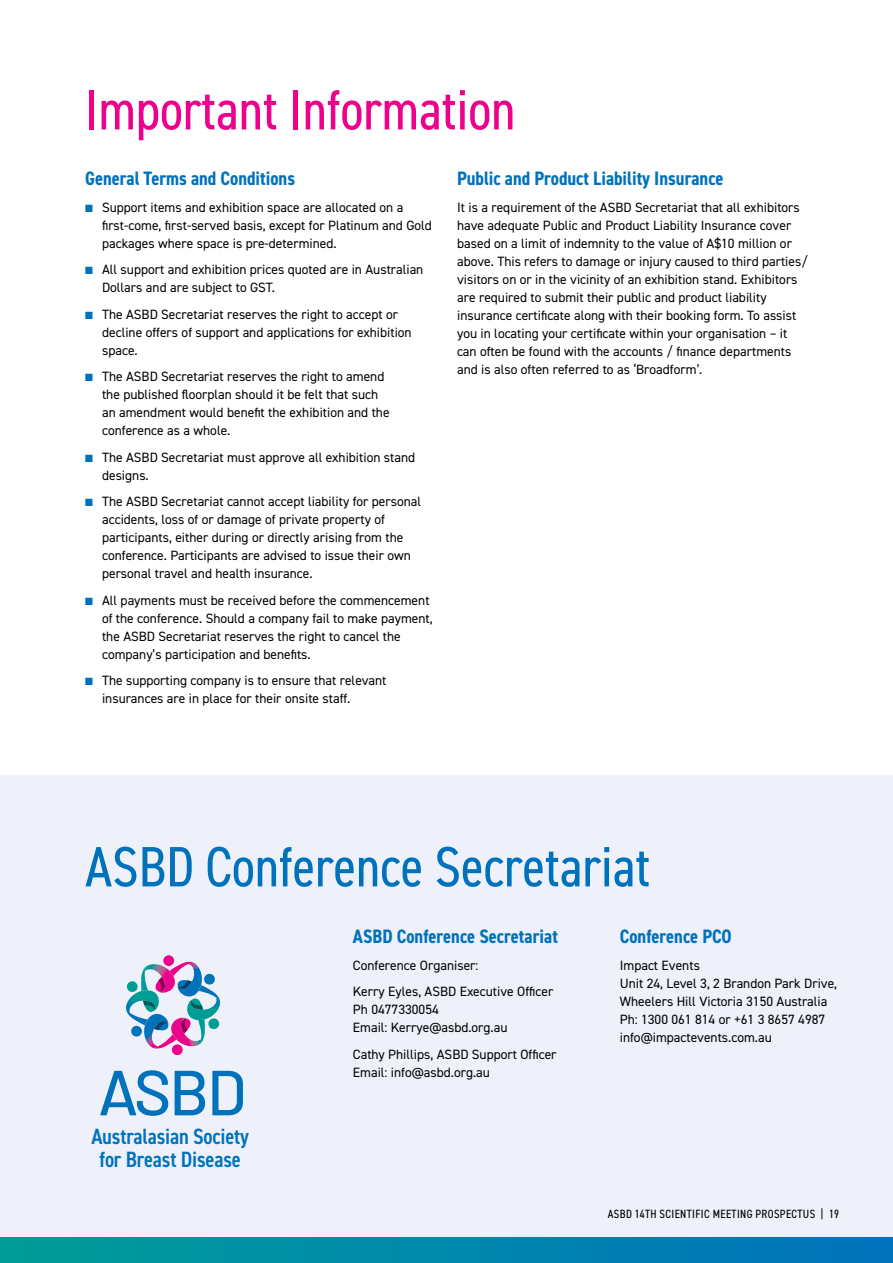
<style>
.page{position:relative;width:893px;height:1263px;background:#fff}
.page>*{position:absolute;margin:0;border:0;box-sizing:border-box;transform-origin:0 0}
.t1{font:500 63.6px "Barlow";color:#0072bc}
.t2{font:condensed 57px "DIN2014";color:#0072bc}
.t3{font:condensed 57px "DIN2014";color:#ec008c}
.t4{font:600 condensed 22.2px/22.2px "DIN2014";letter-spacing:-.01em;color:#0072bc;text-align:center}
.t5{font:700 condensed 19.5px "DIN2014";color:#0072bc}
.t6{font:13.5px/18px "DIN2014";color:#000}
.t7{font:condensed 12px "DIN2014";letter-spacing:.03em;color:#000}
.s1{color:#0072bc}
</style>
<div class="page">
<div style="left:0;top:775px;width:893px;height:488px;background:#eef1f9"></div>
<div style="left:0;top:1237px;width:893px;height:26px;background:linear-gradient(to right,#009d98,#0072bc)"></div>
<div style="left:163px;top:955px;width:11px;height:11px;background:#ec008c;border-radius:50%"></div>
<div style="left:172px;top:1044px;width:11px;height:11px;background:#ec008c;border-radius:50%"></div>
<svg style="left:126px;top:960px;width:95px;height:90px"></svg>
<h2 class="t3" style="left:85px;top:72px;width:432px">Important Information</h2>
<h3 class="t5" style="left:85px;top:166px;width:212px">General Terms and Conditions</h3>
<p class="t6" style="left:102px;top:198px;width:331px;text-indent:-17px"><span class="s1">■</span> Support items and exhibition space are allocated on a first-come, first-served basis, except for Platinum and Gold packages where space is pre-determined.</p>
<p class="t6" style="left:102px;top:260px;width:323px;text-indent:-17px"><span class="s1">■</span> All support and exhibition prices quoted are in Australian<br>Dollars and are subject to GST.</p>
<p class="t6" style="left:102px;top:305px;width:311px;text-indent:-17px"><span class="s1">■</span> The ASBD Secretariat reserves the right to accept or decline offers of support and applications for exhibition space.</p>
<p class="t6" style="left:102px;top:367px;width:289px;text-indent:-17px"><span class="s1">■</span> The ASBD Secretariat reserves the right to amend the published floorplan should it be felt that such an amendment would benefit the exhibition and the conference as a whole.</p>
<p class="t6" style="left:102px;top:448px;width:315px;text-indent:-17px"><span class="s1">■</span> The ASBD Secretariat must approve all exhibition stand designs.</p>
<p class="t6" style="left:102px;top:492px;width:321px;text-indent:-17px"><span class="s1">■</span> The ASBD Secretariat cannot accept liability for personal accidents, loss of or damage of private property of participants, either during or directly arising from the conference. Participants are advised to issue their own personal travel and health insurance.</p>
<p class="t6" style="left:102px;top:591px;width:332px;text-indent:-17px"><span class="s1">■</span> All payments must be received before the commencement of the conference. Should a company fail to make payment, the ASBD Secretariat reserves the right to cancel the company’s participation and benefits.</p>
<p class="t6" style="left:102px;top:671px;width:286px;text-indent:-17px"><span class="s1">■</span> The supporting company is to ensure that relevant insurances are in place for their onsite staff.</p>
<h3 class="t5" style="left:457px;top:166px;width:268px">Public and Product Liability Insurance</h3>
<p class="t6" style="left:457px;top:198px;width:352px">It is a requirement of the ASBD Secretariat that all exhibitors have adequate Public and Product Liability Insurance cover based on a limit of indemnity to the value of A$10 million or above. This refers to damage or injury caused to third parties/ visitors on or in the vicinity of an exhibition stand. Exhibitors are required to submit their public and product liability insurance certificate along with their booking form. To assist you in locating your certificate within your organisation – it can often be found with the accounts / finance departments and is also often referred to as ‘Broadform’.</p>
<h2 class="t2" style="left:85px;top:829px;width:567px">ASBD Conference Secretariat</h2>
<h1 class="t1" style="left:98px;top:1046px;width:150px">ASBD</h1>
<h3 class="t4" style="left:91px;top:1125px;width:159px">Australasian Society for Breast Disease</h3>
<h3 class="t5" style="left:353px;top:923px;width:206px">ASBD Conference Secretariat</h3>
<p class="t6" style="left:353px;top:952px;width:202px;line-height:26.5px">Conference Organiser:<br>Kerry Eyles, ASBD Executive Officer</p>
<p class="t6" style="left:353px;top:1000px;width:156px">Ph 0477330054<br>Email: Kerrye@asbd.org.au</p>
<p class="t6" style="left:353px;top:1045px;width:205px">Cathy Phillips, ASBD Support Officer<br>Email: info@asbd.org.au</p>
<h3 class="t5" style="left:620px;top:923px;width:114px">Conference PCO</h3>
<p class="t6" style="left:620px;top:956px;width:219px">Impact Events<br>Unit 24, Level 3, 2 Brandon Park Drive,<br>Wheelers Hill Victoria 3150 Australia<br>Ph: 1300 061 814 or +61 3 8657 4987 info@impactevents.com.au</p>
<p class="t7" style="left:608px;top:1206px;width:233px">ASBD 14TH SCIENTIFIC MEETING PROSPECTUS | 19</p>
</div>
